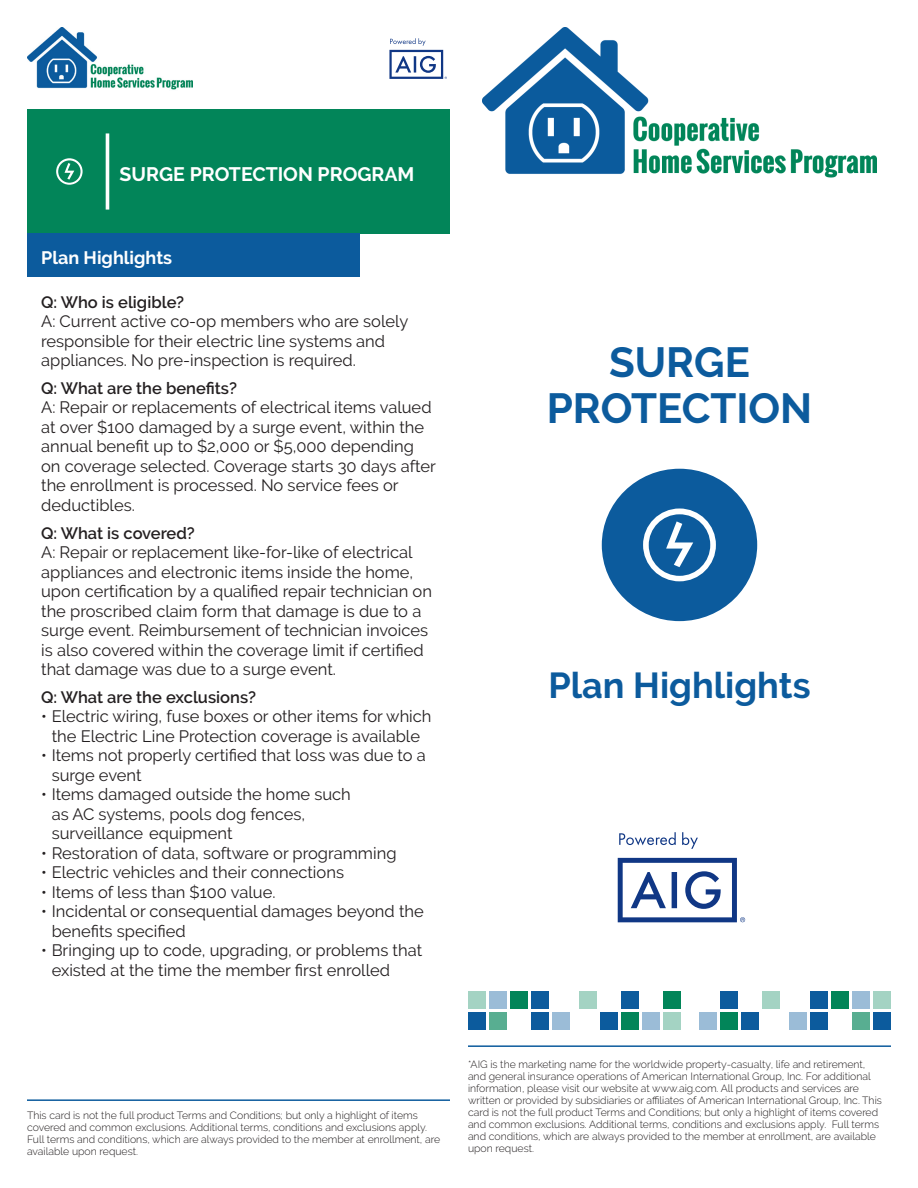
<style>
.page{position:relative;width:918px;height:1188px;background:#fff}
.page>*{position:absolute;margin:0;border:0;box-sizing:border-box;transform-origin:0 0}
.Back_ProgramName{font:700 42px/46.5px "Raleway";color:#0c5b9d;text-align:center}
.t1{font:700 36px "Raleway";color:#0c5b9d}
.Front_ProgramName{font:700 19.5px "Raleway";color:#fff}
.t2{font:700 18px "Raleway";color:#fff}
.A{font:16.5px/19.5px "Raleway";color:#231f20}
.A_Bullets{font:16.5px/19.5px "Raleway";color:#231f20}
.Q{font:600 16.5px "Raleway";color:#231f20}
.t3{font:300 10.5px/12px "Raleway";color:#231f20}
</style>
<div class="page">
<hr style="left:468px;top:1045px;width:423px;height:2px;background:#0c5b9d">
<svg style="left:619px;top:832px;width:57px;height:13px"></svg>
<svg style="left:682px;top:832px;width:16px;height:17px"></svg>
<svg style="left:618px;top:858px;width:127px;height:64px"></svg>
<img style="left:482px;top:27px;width:395px;height:151px">
<div style="left:552px;top:1013px;width:17px;height:17px;background:#9bbcd7"></div>
<div style="left:531px;top:991px;width:17px;height:18px;background:#0c5b9d"></div>
<div style="left:510px;top:991px;width:17px;height:18px;background:#028559"></div>
<div style="left:489px;top:991px;width:17px;height:18px;background:#9bbcd7"></div>
<div style="left:468px;top:991px;width:17px;height:18px;background:#a4d3c3"></div>
<div style="left:531px;top:1013px;width:17px;height:17px;background:#0c5b9d"></div>
<div style="left:489px;top:1013px;width:17px;height:17px;background:#58ae91"></div>
<div style="left:468px;top:1013px;width:17px;height:17px;background:#0c5b9d"></div>
<div style="left:579px;top:991px;width:17px;height:18px;background:#a4d3c3"></div>
<div style="left:621px;top:991px;width:17px;height:18px;background:#0c5b9d"></div>
<div style="left:663px;top:991px;width:17px;height:18px;background:#028559"></div>
<div style="left:600px;top:1013px;width:17px;height:17px;background:#0c5b9d"></div>
<div style="left:621px;top:1013px;width:17px;height:17px;background:#028559"></div>
<div style="left:642px;top:1013px;width:17px;height:17px;background:#9bbcd7"></div>
<div style="left:663px;top:1013px;width:17px;height:17px;background:#a4d3c3"></div>
<div style="left:790px;top:1013px;width:17px;height:17px;background:#9bbcd7"></div>
<div style="left:811px;top:991px;width:17px;height:18px;background:#0c5b9d"></div>
<div style="left:832px;top:991px;width:17px;height:18px;background:#028559"></div>
<div style="left:853px;top:991px;width:17px;height:18px;background:#9bbcd7"></div>
<div style="left:874px;top:991px;width:17px;height:18px;background:#a4d3c3"></div>
<div style="left:811px;top:1013px;width:17px;height:17px;background:#0c5b9d"></div>
<div style="left:853px;top:1013px;width:17px;height:17px;background:#58ae91"></div>
<div style="left:874px;top:1013px;width:17px;height:17px;background:#0c5b9d"></div>
<div style="left:763px;top:991px;width:17px;height:18px;background:#a4d3c3"></div>
<div style="left:721px;top:991px;width:17px;height:18px;background:#0c5b9d"></div>
<div style="left:742px;top:1013px;width:17px;height:17px;background:#0c5b9d"></div>
<div style="left:721px;top:1013px;width:17px;height:17px;background:#028559"></div>
<div style="left:700px;top:1013px;width:17px;height:17px;background:#9bbcd7"></div>
<svg style="left:389px;top:38px;width:58px;height:41px"></svg>
<img style="left:27px;top:27px;width:165px;height:63px">
<div style="left:27px;top:109px;width:423px;height:125px;background:#028559"></div>
<hr style="left:106px;top:133px;width:3px;height:77px;background:#fff">
<div style="left:27px;top:234px;width:333px;height:43px;background:#0c5b9d"></div>
<hr style="left:27px;top:1099px;width:423px;height:2px;background:#0c5b9d">
<svg style="left:56px;top:158px;width:27px;height:27px"></svg>
<div style="left:602px;top:469px;width:155px;height:152px;background:#0c5b9d;border-radius:50%"></div>
<svg style="left:643px;top:508px;width:73px;height:73px"></svg>
<p class="Front_ProgramName" style="left:120px;top:163px;width:296px">SURGE PROTECTION PROGRAM</p>
<h3 class="t2" style="left:41px;top:247px;width:133px">Plan Highlights</h3>
<p class="Q" style="left:41px;top:292px;width:145px">Q: Who is eligible?</p>
<p class="A" style="left:41px;top:311px;width:369px">A: Current active co-op members who are solely responsible for their electric line systems and appliances. No pre-inspection is required.</p>
<p class="Q" style="left:41px;top:379px;width:197px">Q: What are the benefits?</p>
<p class="A" style="left:41px;top:398px;width:396px">A: Repair or replacements of electrical items valued at over $100 damaged by a surge event, within the annual benefit up to $2,000 or $5,000 depending on coverage selected. Coverage starts 30 days after the enrollment is processed. No service fees or deductibles.</p>
<p class="Q" style="left:41px;top:523px;width:155px">Q: What is covered?</p>
<p class="A" style="left:41px;top:542px;width:392px">A: Repair or replacement like-for-like of electrical appliances and electronic items inside the home, upon certification by a qualified repair technician on the proscribed claim form that damage is due to a surge event. Reimbursement of technician invoices is also covered within the coverage limit if certified that damage was due to a surge event.</p>
<p class="Q" style="left:41px;top:688px;width:216px">Q: What are the exclusions?</p>
<p class="A_Bullets" style="left:41px;top:707px;width:392px;text-align:center">• Electric wiring, fuse boxes or other items for which the Electric Line Protection coverage is available</p>
<p class="A_Bullets" style="left:52px;top:746px;width:376px;text-indent:-10px">• Items not properly certified that loss was due to a surge event</p>
<p class="A_Bullets" style="left:52px;top:785px;width:301px;text-indent:-10px">• Items damaged outside the home such as AC systems, pools dog fences, surveillance equipment</p>
<p class="A_Bullets" style="left:41px;top:843px;width:357px">• Restoration of data, software or programming</p>
<p class="A_Bullets" style="left:41px;top:863px;width:304px">• Electric vehicles and their connections</p>
<p class="A_Bullets" style="left:41px;top:882px;width:236px">• Items of less than $100 value.</p>
<p class="A_Bullets" style="left:52px;top:902px;width:374px;text-indent:-10px">• Incidental or consequential damages beyond the benefits specified</p>
<p class="A_Bullets" style="left:52px;top:941px;width:372px;text-indent:-10px">• Bringing up to code, upgrading, or problems that existed at the time the member first enrolled</p>
<p class="Back_ProgramName" style="left:547px;top:339px;width:267px">SURGE<br>PROTECTION</p>
<h2 class="t1" style="left:548px;top:665px;width:264px">Plan Highlights</h2>
<p class="t3" style="left:27px;top:1109px;width:415px">This card is not the full product Terms and Conditions; but only a highlight of items covered and common exclusions. Additional terms, conditions and exclusions apply.<br>Full terms and conditions, which are always provided to the member at enrollment, are available upon request.</p>
<p class="t3" style="left:468px;top:1059px;width:415px">*AIG is the marketing name for the worldwide property-casualty, life and retirement, and general insurance operations of American International Group, Inc. For additional information, please visit our website at www.aig.com. All products and services are written or provided by subsidiaries or affiliates of American International Group, Inc. This card is not the full product Terms and Conditions; but only a highlight of items covered and common exclusions. Additional terms, conditions and exclusions apply. Full terms and conditions, which are always provided to the member at enrollment, are available upon request.</p>
</div>
